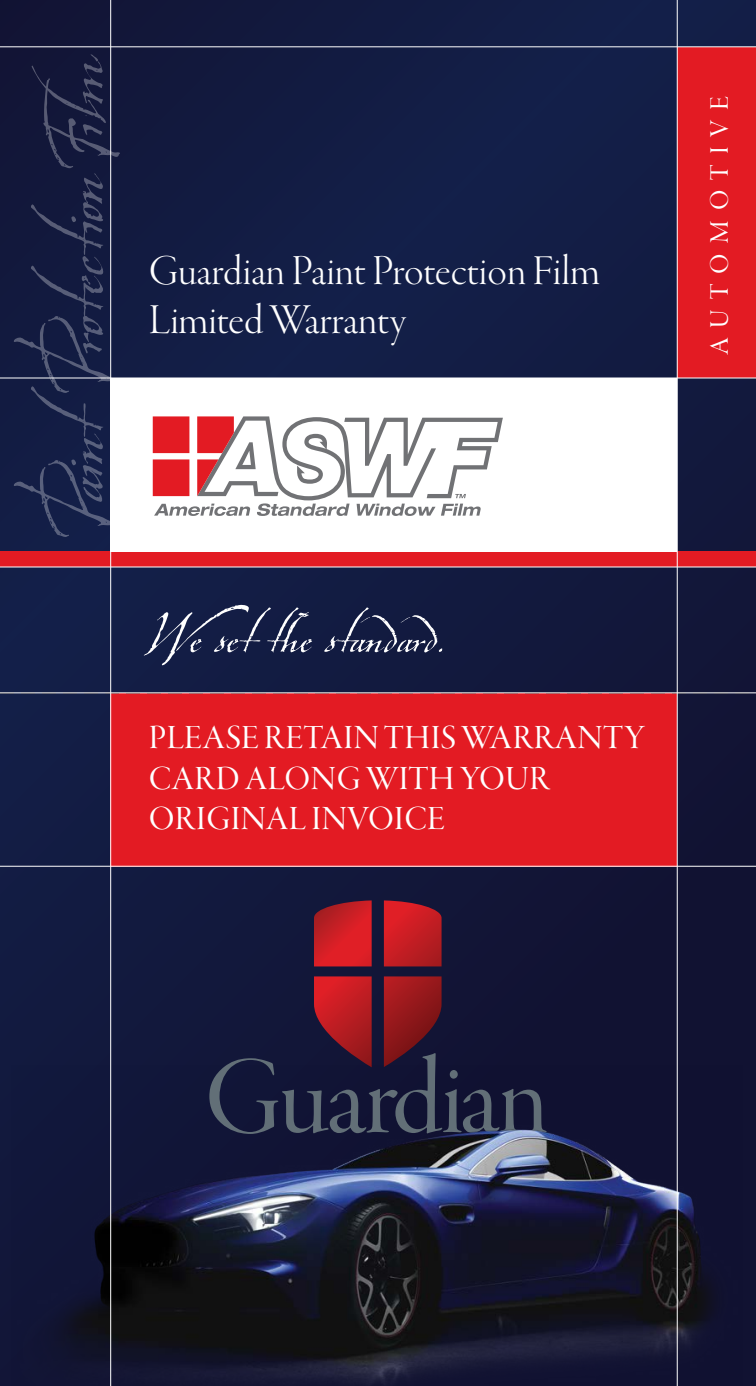
<style>
.page{position:relative;width:756px;height:1386px;background:#fff}
.page>*{position:absolute;margin:0;border:0;box-sizing:border-box;transform-origin:0 0}
.t1{font:43.75px/49px "Garamond Premr Pro Lt Disp";color:#fff}
.t2{font:35px/40.2px "Garamond Premr Pro Disp";letter-spacing:.01em;color:#fff}
.t3{font:27.65px "Garamond Premr Pro Disp";letter-spacing:.365em;color:#fff}
</style>
<div class="page">
<div style="left:0;top:0;width:756px;height:1386px;background:linear-gradient(to right,#121d44,#13193d)"></div>
<svg style="left:209px;top:900px;width:338px;height:166px;background:#3f1731"></svg>
<img style="left:12px;top:1066px;width:731px;height:320px">
<div style="left:110px;top:693px;width:567px;height:173px;background:#e31b23"></div>
<svg style="left:0;top:693px;width:756px;height:1px"></svg>
<div style="left:677px;top:47px;width:79px;height:331px;background:#e31b23"></div>
<div style="left:0;top:551px;width:756px;height:16px;background:#e31b23"></div>
<hr style="left:0;top:567px;width:756px;height:1px;background:#fff">
<div style="left:110px;top:378px;width:567px;height:173px;background:#fff"></div>
<hr style="left:0;top:378px;width:756px;height:1px;background:#fff">
<hr style="left:0;top:46px;width:756px;height:1px;background:#fff">
<hr style="left:0;top:692px;width:756px;height:1px;background:#fff">
<hr style="left:0;top:866px;width:756px;height:1px;background:#fff">
<hr style="left:677px;top:0;width:1px;height:1386px;background:#fff">
<hr style="left:110px;top:0;width:1px;height:1386px;background:#fff">
<svg style="left:144px;top:604px;width:168px;height:61px;background:#2c3558"></svg>
<svg style="left:324px;top:607px;width:119px;height:46px;background:#303858"></svg>
<div style="left:153px;top:459px;width:36px;height:37px;background:#e31b23"></div>
<svg style="left:154px;top:416px;width:349px;height:100px"></svg>
<div style="left:153px;top:416px;width:36px;height:37px;background:#e31b23"></div>
<svg style="left:14px;top:54px;width:106px;height:483px;background:#232a4d"></svg>
<p class="t1" style="left:149px;top:248px;width:453px">Guardian Paint Protection Film<br>Limited Warranty</p>
<p class="t3" style="left:705px;top:355px;width:261px;rotate:-90deg">AUTOMOTIVE</p>
<p class="t2" style="left:149px;top:719px;width:498px">PLEASE RETAIN THIS WARRANTY<br>CARD ALONG WITH YOUR<br>ORIGINAL INVOICE</p>
</div>
